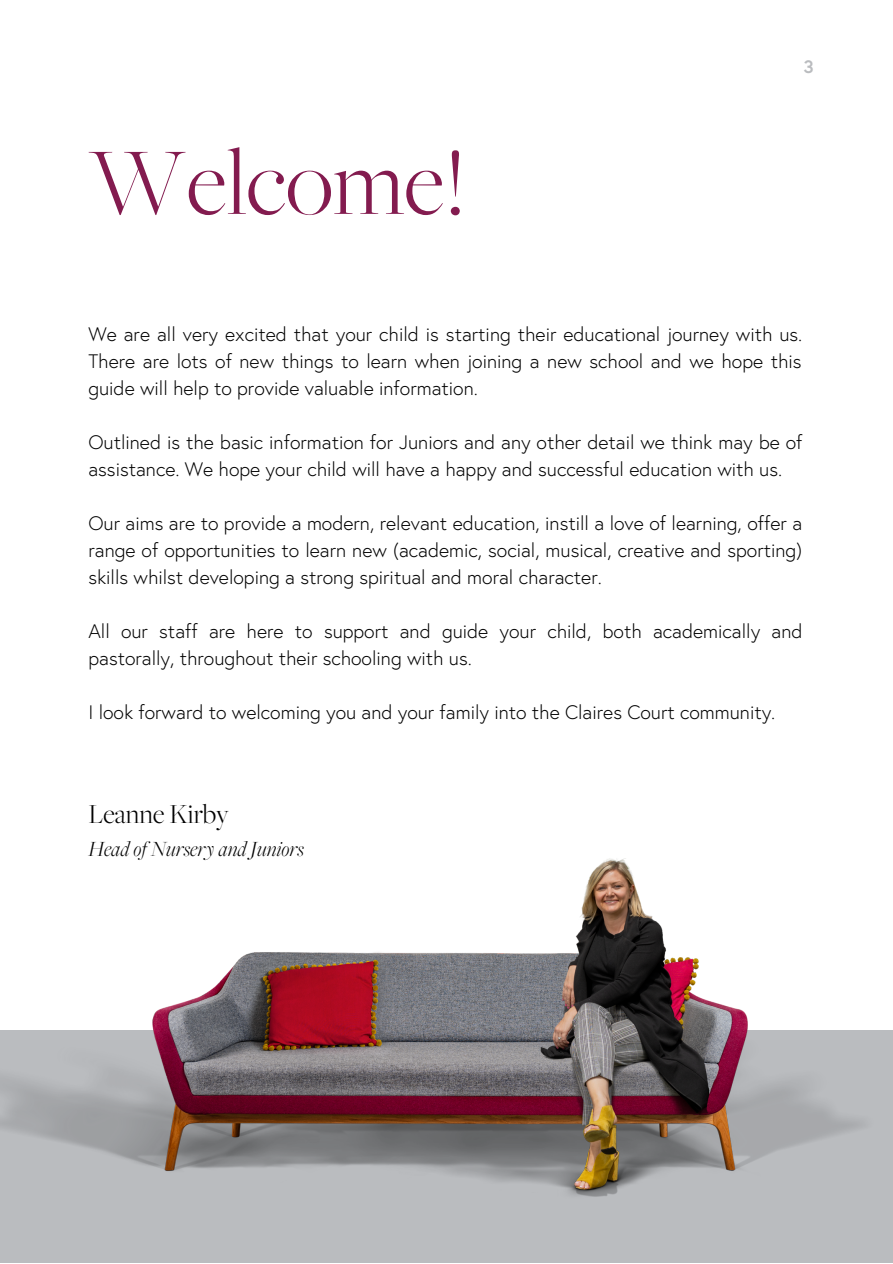
<style>
.page{position:relative;width:893px;height:1264px;background:#fff}
.page>*{position:absolute;margin:0;border:0;box-sizing:border-box;transform-origin:0 0}
.t1{font:300 99px "Freight Big Pro";color:#831b4f}
.t2{font:300 28.5px "Freight Big Pro";color:#000}
.t3{font:italic 300 22.5px "Freight Big Pro";color:#000}
.t4{font:300 19.5px/27px "Europa";color:#000;text-align:justify}
.t5{font:700 18px "Europa";color:#babcbf}
</style>
<div class="page">
<div style="left:0;top:1030px;width:892px;height:232px;background:#babcbf"></div>
<img style="left:0;top:858px;width:862px;height:339px">
<p class="t1" style="left:89px;top:130px;width:379px">Welcome!</p>
<p class="t5" style="left:803px;top:55px;width:12px">3</p>
<p class="t4" style="left:88px;top:321px;width:715px">We are all very excited that your child is starting their educational journey with us.<br>There are lots of new things to learn when joining a new school and we hope this guide will help to provide valuable information.</p>
<p class="t4" style="left:88px;top:429px;width:715px">Outlined is the basic information for Juniors and any other detail we think may be of assistance. We hope your child will have a happy and successful education with us.</p>
<p class="t4" style="left:88px;top:510px;width:715px">Our aims are to provide a modern, relevant education, instill a love of learning, offer a range of opportunities to learn new (academic, social, musical, creative and sporting) skills whilst developing a strong spiritual and moral character.</p>
<p class="t4" style="left:88px;top:618px;width:715px">All our staff are here to support and guide your child, both academically and pastorally, throughout their schooling with us.</p>
<p class="t4" style="left:88px;top:698px;width:688px">I look forward to welcoming you and your family into the Claires Court community.</p>
<p class="t2" style="left:88px;top:798px;width:142px">Leanne Kirby</p>
<p class="t3" style="left:88px;top:837px;width:217px">Head of Nursery and Juniors</p>
</div>
